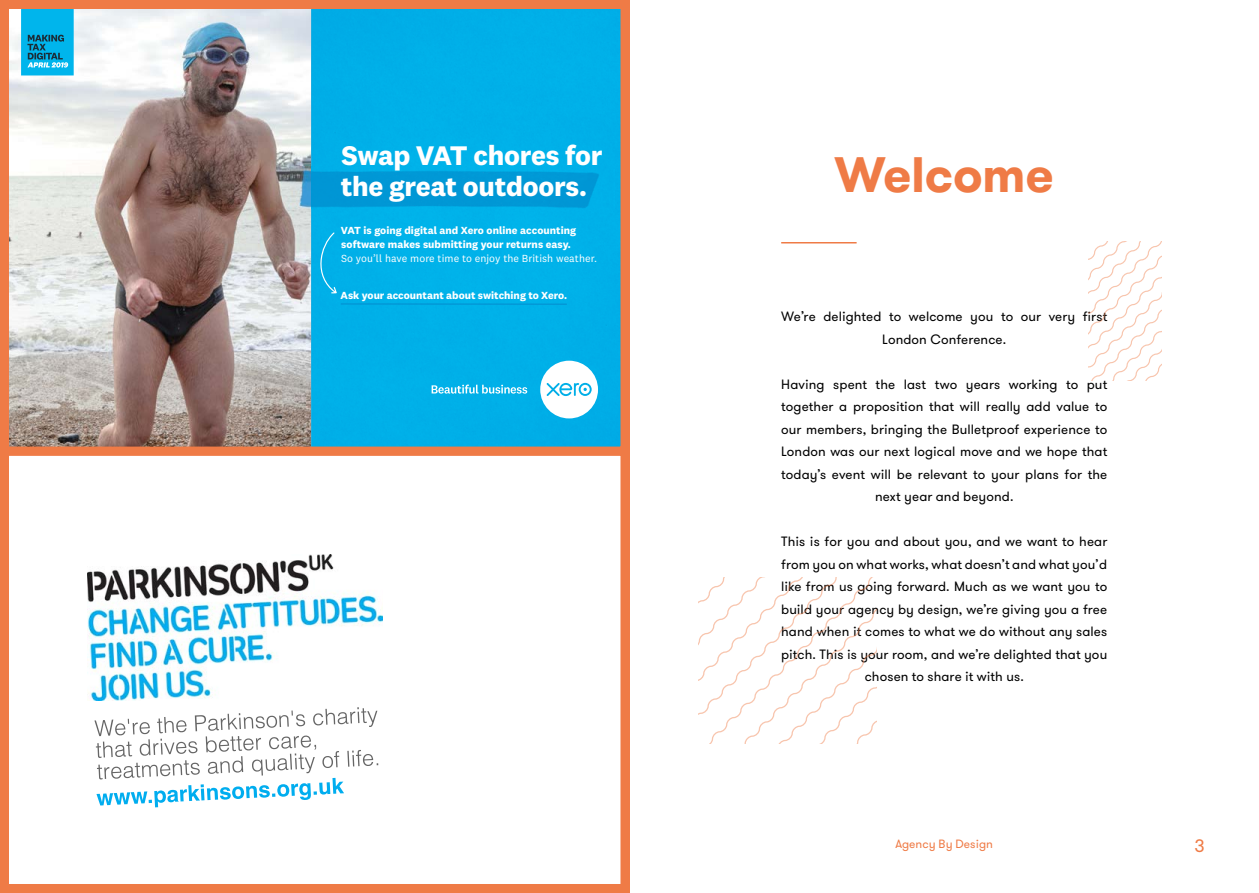
<style>
.page{position:relative;width:1259px;height:893px;background:#fff}
.page>*{position:absolute;margin:0;border:0;box-sizing:border-box;transform-origin:0 0}
.t1{font:700 49.5px "GT Walsheim";letter-spacing:-.01em;color:#ef7b46}
.t2{font:700 27.9px/31.5px "National 2";letter-spacing:-.01em;color:#fff}
.t3{font:18px "GT Walsheim";color:#ef7b46}
.t4{font:13.5px/22.5px "GT Walsheim";letter-spacing:.01em;color:#000;text-align:center}
.t5{font:12px "GT Walsheim";color:#ef7b46}
.t6{font:700 10.65px/13.8px "National 2";letter-spacing:.005em;color:#fff}
.t7{font:10.65px "National 2";letter-spacing:.005em;color:#fff}
</style>
<div class="page">
<img style="left:87px;top:554px;width:296px;height:146px">
<svg style="left:94px;top:707px;width:284px;height:100px"></svg>
<div style="left:0;top:447px;width:629px;height:446px;border:9px solid #ef7b46"></div>
<img style="left:10px;top:10px;width:302px;height:436px">
<div style="left:312px;top:5px;width:313px;height:446px;background:#00b0e8"></div>
<svg style="left:21px;top:10px;width:53px;height:65px"></svg>
<img style="left:290px;top:167px;width:309px;height:41px">
<hr style="left:341px;top:303px;width:226px;height:2px;background:#0392d2">
<svg style="left:431px;top:385px;width:96px;height:9px"></svg>
<svg style="left:540px;top:361px;width:58px;height:57px"></svg>
<svg style="left:320px;top:232px;width:17px;height:62px"></svg>
<div style="left:0;top:0;width:629px;height:456px;border:9px solid #ef7b46"></div>
<svg style="left:698px;top:578px;width:178px;height:165px"></svg>
<svg style="left:1088px;top:241px;width:73px;height:140px"></svg>
<hr style="left:781px;top:242px;width:75px;height:1px;background:#ef7b46">
<h2 class="t2" style="left:341px;top:139px;width:263px">Swap VAT chores for the great outdoors.</h2>
<p class="t6" style="left:341px;top:223px;width:237px">VAT is going digital and Xero online accounting software makes submitting your returns easy.</p>
<p class="t7" style="left:341px;top:252px;width:257px">So you’ll have more time to enjoy the British weather.</p>
<p class="t6" style="left:340px;top:288px;width:228px">Ask your accountant about switching to Xero.</p>
<h1 class="t1" style="left:834px;top:140px;width:221px">Welcome</h1>
<p class="t4" style="left:781px;top:306px;width:327px">We’re delighted to welcome you to our very first<br>London Conference.</p>
<p class="t4" style="left:781px;top:373px;width:328px">Having spent the last two years working to put together a proposition that will really add value to our members, bringing the Bulletproof experience to London was our next logical move and we hope that today’s event will be relevant to your plans for the next year and beyond.</p>
<p class="t4" style="left:781px;top:531px;width:328px">This is for you and about you, and we want to hear from you on what works, what doesn’t and what you’d like from us going forward. Much as we want you to build your agency by design, we’re giving you a free hand when it comes to what we do without any sales pitch. This is your room, and we’re delighted that you chosen to share it with us.</p>
<p class="t5" style="left:895px;top:836px;width:99px">Agency By Design</p>
<h3 class="t3" style="left:1194px;top:835px;width:12px">3</h3>
</div>
